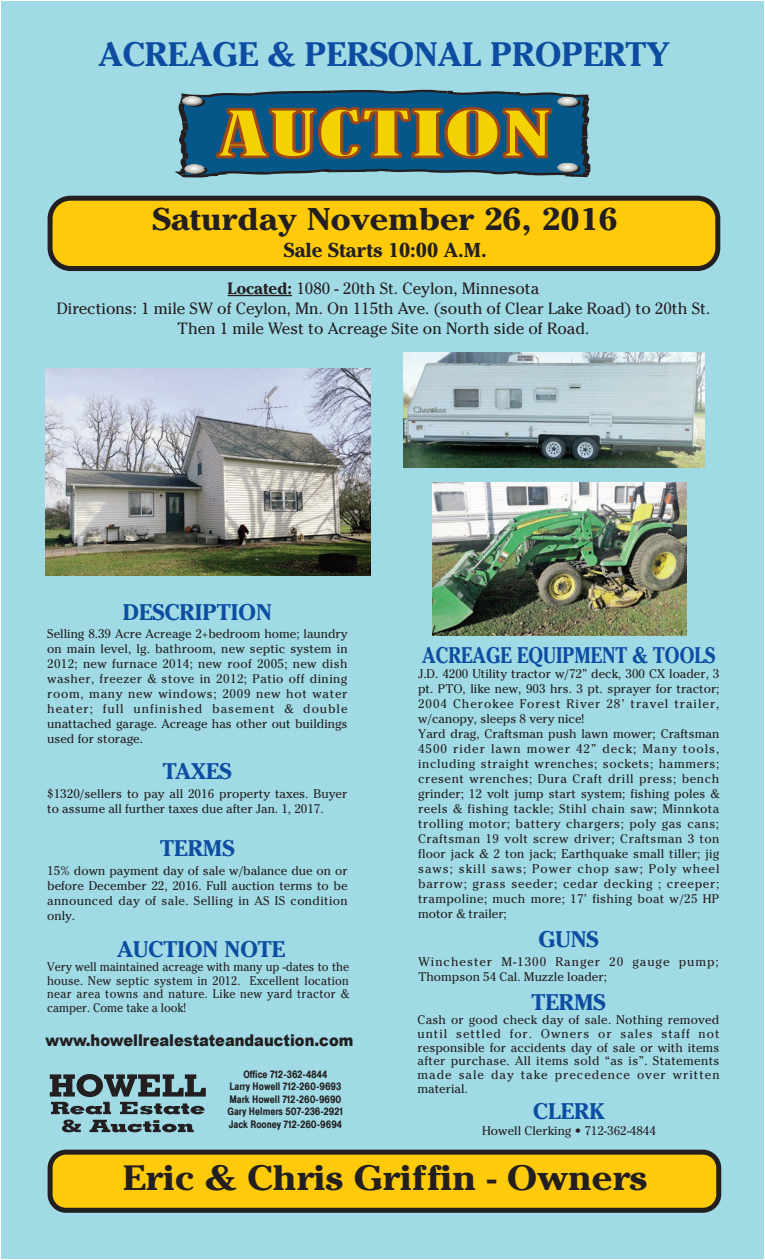
<style>
.page{position:relative;width:765px;height:1260px;background:#fff}
.page>*{position:absolute;margin:0;border:0;box-sizing:border-box;transform-origin:0 0}
.t1{font:700 35px "Cheltenham";color:#231f20;scale:1.1 1}
.t2{font:700 33.75px "Cheltenham";color:#0d4da1}
.t3{font:700 31.25px "Cheltenham";color:#231f20;scale:1.1 1}
.t4{font:700 22.5px "Cheltenham";color:#0d4da1}
.t5{font:700 22.5px "Cheltenham";color:#0d4da1;scale:.84 1}
.t6{font:700 20px "Cheltenham";color:#231f20}
.t7{font:16.25px/20px "Cheltenham";color:#231f20;text-align:center}
.t8{font:900 16.25px "Arial";color:#231f20;scale:.9 1}
.t9{font:12.5px/15px "Cheltenham";letter-spacing:.025em;color:#231f20;text-align:justify}
.t10{font:12.5px/13.8px "Cheltenham";letter-spacing:.025em;color:#231f20;text-align:justify;scale:.93 1}
.t11{font:12.5px/15px "Cheltenham";letter-spacing:.005em;color:#231f20}
.t12{font:12.5px/15px "Cheltenham";letter-spacing:.08em;color:#231f20}
.t13{font:12.5px "Cheltenham";color:#231f20}
.t14{font:11.25px/12.5px "Helvetica Medium Condensed LET";color:#231f20;text-align:center}
.s1{font-weight:700}
</style>
<div class="page">
<div style="left:1px;top:1px;width:763px;height:1258px;background:#a0dae4"></div>
<svg style="left:48px;top:196px;width:672px;height:75px;background:#deb20f"></svg>
<hr style="left:228px;top:295px;width:64px;height:1px;background:#231f20">
<svg style="left:50px;top:1074px;width:156px;height:40px"></svg>
<svg style="left:62px;top:1120px;width:19px;height:12px"></svg>
<svg style="left:89px;top:1120px;width:105px;height:12px"></svg>
<svg style="left:48px;top:1150px;width:673px;height:63px;background:#d9ae0f"></svg>
<svg style="left:175px;top:90px;width:415px;height:87px;background:#59725f"></svg>
<img style="left:45px;top:369px;width:325px;height:207px">
<img style="left:403px;top:352px;width:302px;height:115px">
<img style="left:433px;top:483px;width:253px;height:152px">
<h2 class="t2" style="left:98px;top:33px;width:572px">ACREAGE &amp; PERSONAL PROPERTY</h2>
<h3 class="t3" style="left:152px;top:200px;width:425px">Saturday November 26, 2016</h3>
<h3 class="t6" style="left:284px;top:238px;width:204px">Sale Starts 10:00 A.M.</h3>
<h3 class="t7" style="left:57px;top:278px;width:655px"><span class="s1">Located:</span> 1080 - 20th St. Ceylon, Minnesota<br>Directions: 1 mile SW of Ceylon, Mn. On 115th Ave. (south of Clear Lake Road) to 20th St.<br>Then 1 mile West to Acreage Site on North side of Road.</h3>
<h3 class="t4" style="left:123px;top:598px;width:150px">DESCRIPTION</h3>
<p class="t9" style="left:47px;top:626px;width:302px">Selling 8.39 Acre Acreage 2+bedroom home; laundry on main level, lg. bathroom, new septic system in 2012; new furnace 2014; new roof 2005; new dish washer, freezer &amp; stove in 2012; Patio off dining room, many new windows; 2009 new hot water heater; full unfinished basement &amp; double unattached garage. Acreage has other out buildings used for storage.</p>
<h3 class="t4" style="left:163px;top:757px;width:70px">TAXES</h3>
<p class="t11" style="left:47px;top:786px;width:302px">$1320/sellers to pay all 2016 property taxes. Buyer to assume all further taxes due after Jan. 1, 2017.</p>
<h3 class="t4" style="left:160px;top:834px;width:76px">TERMS</h3>
<p class="t9" style="left:47px;top:863px;width:302px">15% down payment day of sale w/balance due on or before December 22, 2016. Full auction terms to be announced day of sale. Selling in AS IS condition only.</p>
<h3 class="t4" style="left:117px;top:935px;width:170px">AUCTION NOTE</h3>
<p class="t10" style="left:47px;top:959px;width:326px">Very well maintained acreage with many up -dates to the house. New septic system in 2012. Excellent location near area towns and nature. Like new yard tractor &amp; camper. Come take a look!</p>
<h3 class="t8" style="left:46px;top:1029px;width:344px">www.howellrealestateandauction.com</h3>
<p class="t14" style="left:228px;top:1068px;width:117px">Office 712-362-4844<br>Larry Howell 712-260-9693<br>Mark Howell 712-260-9690<br>Gary Helmers 507-236-2921<br>Jack Rooney 712-260-9694</p>
<h3 class="t5" style="left:422px;top:641px;width:350px">ACREAGE EQUIPMENT &amp; TOOLS</h3>
<p class="t9" style="left:418px;top:666px;width:303px;text-align:left">J.D. 4200 Utility tractor w/72” deck, 300 CX loader, 3 pt. PTO, like new, 903 hrs. 3 pt. sprayer for tractor; 2004 Cherokee Forest River 28’ travel trailer, w/canopy, sleeps 8 very nice!<br>Yard drag, Craftsman push lawn mower; Craftsman 4500 rider lawn mower 42” deck; Many tools, including straight wrenches; sockets; hammers; cresent wrenches; Dura Craft drill press; bench grinder; 12 volt jump start system; fishing poles &amp; reels &amp; fishing tackle; Stihl chain saw; Minnkota trolling motor; battery chargers; poly gas cans; Craftsman 19 volt screw driver; Craftsman 3 ton floor jack &amp; 2 ton jack; Earthquake small tiller; jig saws; skill saws; Power chop saw; Poly wheel barrow; grass seeder; cedar decking ; creeper; trampoline; much more; 17’ fishing boat w/25 HP motor &amp; trailer;</p>
<h3 class="t4" style="left:538px;top:925px;width:62px">GUNS</h3>
<p class="t12" style="left:418px;top:954px;width:302px">Winchester M-1300 Ranger 20 gauge pump;<br>Thompson 54 Cal. Muzzle loader;</p>
<h3 class="t4" style="left:531px;top:988px;width:76px">TERMS</h3>
<p class="t9" style="left:418px;top:1013px;width:304px;line-height:13.8px">Cash or good check day of sale. Nothing removed until settled for. Owners or sales staff not responsible for accidents day of sale or with items after purchase. All items sold “as is”. Statements made sale day take precedence over written material.</p>
<h3 class="t4" style="left:533px;top:1097px;width:73px">CLERK</h3>
<p class="t13" style="left:482px;top:1123px;width:175px">Howell Clerking • 712-362-4844</p>
<h1 class="t1" style="left:123px;top:1156px;width:478px">Eric &amp; Chris Griffin - Owners</h1>
</div>
